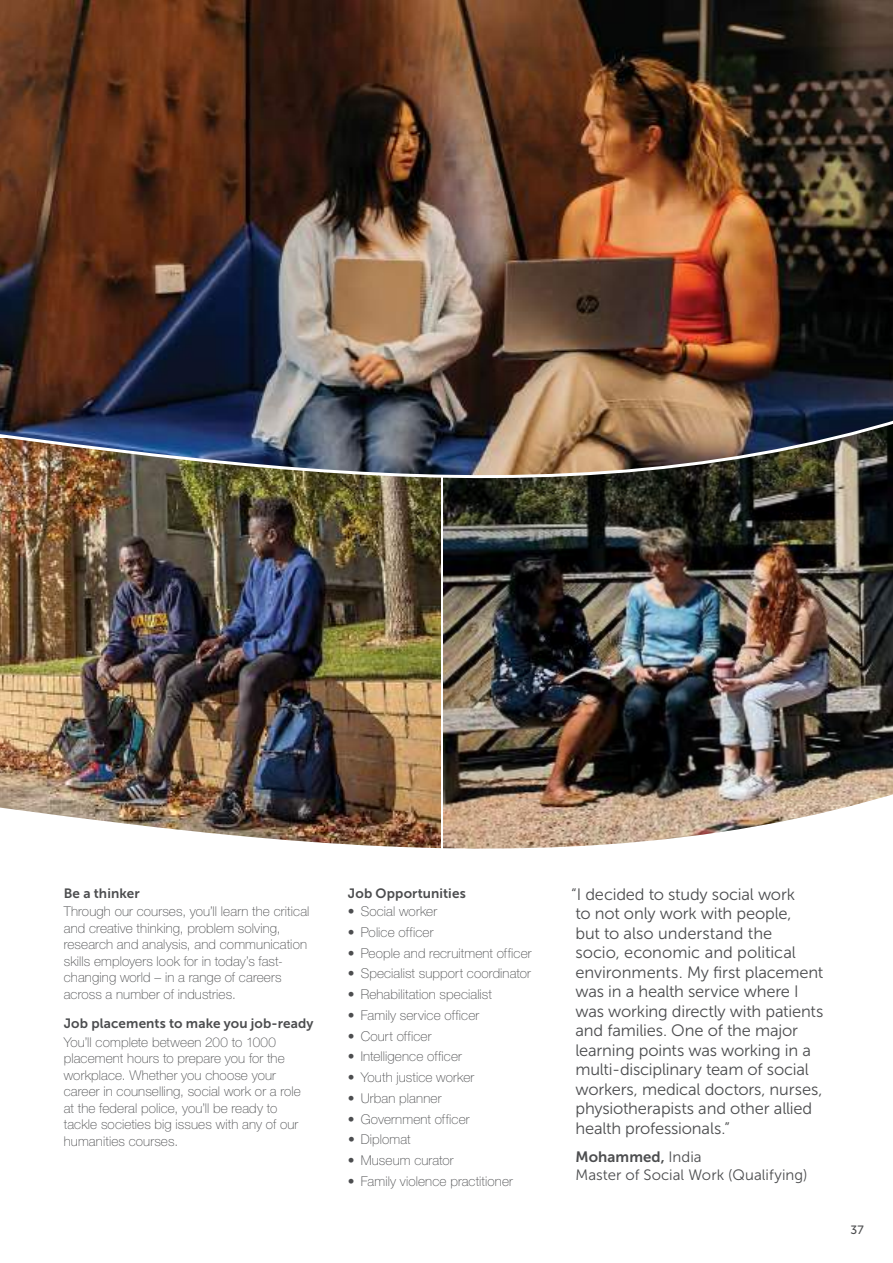
<style>
.page{position:relative;width:893px;height:1263px;background:#fff}
.page>*{position:absolute;margin:0;border:0;box-sizing:border-box;transform-origin:0 0}
.t1{font:16.5px/19.5px "Museo Sans 300";letter-spacing:-.01em;color:#4c4d4f}
.t2{font:15px "Museo Sans 300";letter-spacing:.005em;color:#4c4d4f}
.t3{font:15px "Museo Sans 700";letter-spacing:.005em;color:#4c4d4f}
.t4{font:100 13.5px/16.5px "Helvetica Neue LT 35";letter-spacing:.01em;color:#4c4d4f}
.t5{font:13.5px "Museo Sans 700";letter-spacing:.01em;color:#4c4d4f}
.t6{font:12px "Museo Sans 500";color:#4c4d4f}
.s1{font-family:"Museo Sans 300"}
</style>
<div class="page">
<img style="left:0;top:504px;width:440px;height:280px">
<img style="left:444px;top:504px;width:449px;height:280px">
<img style="left:0;top:0;width:893px;height:405px">
<img style="left:0;top:784px;width:893px;height:65px">
<img style="left:0;top:405px;width:893px;height:99px">
<p class="t5" style="left:64px;top:885px;width:77px">Be a thinker</p>
<p class="t4" style="left:64px;top:903px;width:247px">Through our courses, you’ll learn the critical and creative thinking, problem solving, research and analysis, and communication skills employers look for in today’s fast&shy;changing world – in a range of careers across a number of industries.</p>
<p class="t5" style="left:64px;top:1016px;width:251px">Job placements to make you job-ready</p>
<p class="t4" style="left:64px;top:1033px;width:239px">You’ll complete between 200 to 1000 placement hours to prepare you for the workplace. Whether you choose your career in counselling, social work or a role at the federal police, you’ll be ready to tackle societies big issues with any of our humanities courses.</p>
<p class="t5" style="left:348px;top:885px;width:119px">Job Opportunities</p>
<p class="t4" style="left:348px;top:903px;width:91px">• Social worker</p>
<p class="t4" style="left:348px;top:924px;width:87px">• Police officer</p>
<p class="t4" style="left:348px;top:944px;width:185px">• People and recruitment officer</p>
<p class="t4" style="left:348px;top:965px;width:184px">• Specialist support coordinator</p>
<p class="t4" style="left:348px;top:986px;width:146px">• Rehabilitation specialist</p>
<p class="t4" style="left:348px;top:1007px;width:133px">• Family service officer</p>
<p class="t4" style="left:348px;top:1027px;width:85px">• Court officer</p>
<p class="t4" style="left:348px;top:1048px;width:116px">• Intelligence officer</p>
<p class="t4" style="left:348px;top:1069px;width:128px">• Youth justice worker</p>
<p class="t4" style="left:348px;top:1090px;width:95px">• Urban planner</p>
<p class="t4" style="left:348px;top:1110px;width:123px">• Government officer</p>
<p class="t4" style="left:348px;top:1131px;width:64px">• Diplomat</p>
<p class="t4" style="left:348px;top:1152px;width:107px">• Museum curator</p>
<p class="t4" style="left:348px;top:1173px;width:167px">• Family violence practitioner</p>
<p class="t1" style="left:571px;top:884px;width:254px">“I decided to study social work<br>to not only work with people,<br>but to also understand the<br>socio, economic and political environments. My first placement was in a health service where I was working directly with patients and families. One of the major learning points was working in a multi-disciplinary team of social workers, medical doctors, nurses, physiotherapists and other allied health professionals.”</p>
<p class="t3" style="left:575px;top:1149px;width:128px">Mohammed, <span class="s1">India</span></p>
<p class="t2" style="left:575px;top:1167px;width:233px">Master of Social Work (Qualifying)</p>
<p class="t6" style="left:850px;top:1223px;width:15px">37</p>
</div>
